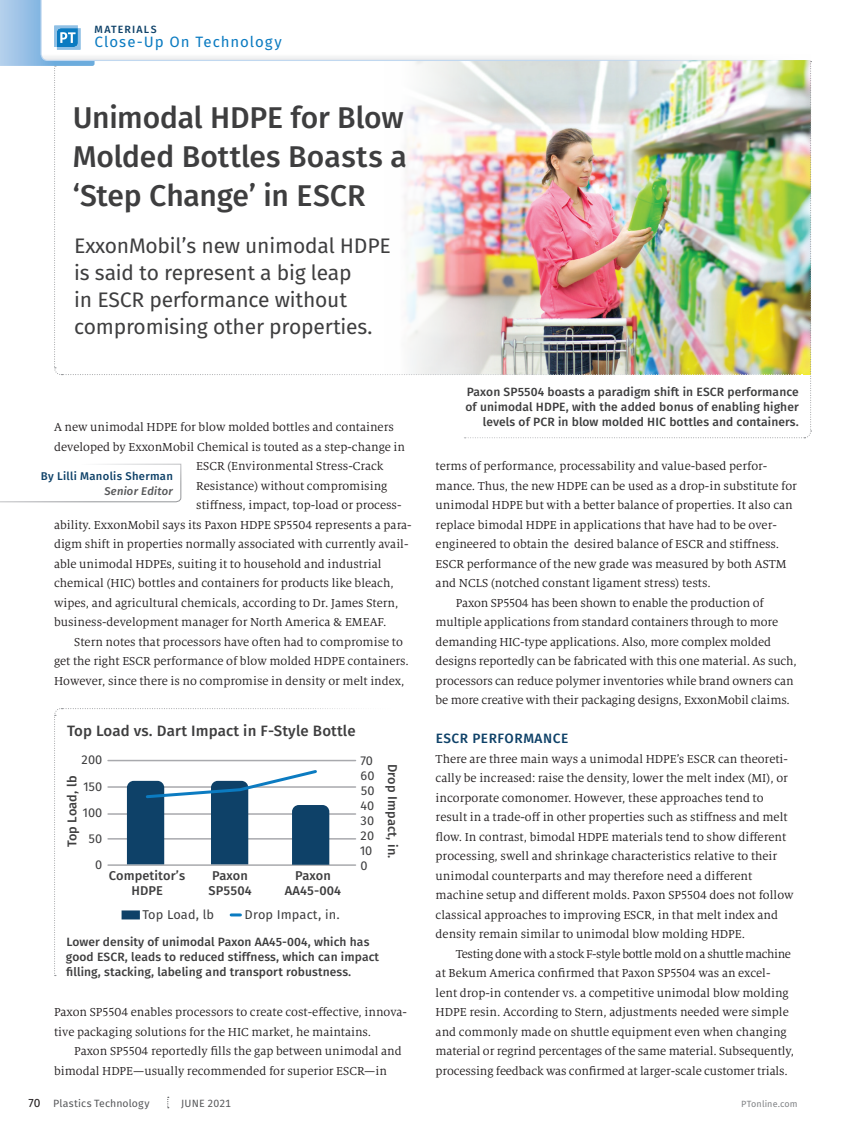
<style>
.page{position:relative;width:851px;height:1134px;background:#fff}
.page>*{position:absolute;margin:0;border:0;box-sizing:border-box;transform-origin:0 0}
._01_TITLE-20_26_90_b{font:30px/39px "Fira Sans OT Medium";letter-spacing:-.005em;color:#3e3e3f;text-align:justify}
._02_Deck-Std__14_18{font:21px/27px "Fira Sans OT";letter-spacing:-.01em;color:#3e3e3f}
._06-Photo_Head{font:15px "Fira Sans OT Medium";letter-spacing:.01em;color:#3e3e3f}
.t1{font:15px "Fira Sans OT";letter-spacing:.065em;color:#0b7bc1}
._04_Body_-_SUBHEAD{font:13.5px "Fira Sans OT Medium";letter-spacing:.04em;color:#0e4168}
._04_Body_w_Indent{font:12.75px/19.5px "Milo Serif OT";color:#231f20}
._04_Body_w_o_Indent{font:12.75px/19.5px "Milo Serif OT";color:#231f20}
._06_Caption-Photo_Ca{font:12.75px/15px "Fira Sans OT Medium";letter-spacing:.01em;color:#3e3e3f;text-align:center}
._06_Caption-Photo_Ca-2{font:12.75px "Fira Sans OT";letter-spacing:.01em;color:#3e3e3f}
._06-Caption-descirpt{font:12px/15px "Fira Sans OT Medium";letter-spacing:.01em;color:#3e3e3f;text-align:right}
._01_Byline_Name{font:11.25px "Fira Sans OT Medium";letter-spacing:.025em;color:#0e4168}
._01_Byline_Title{font:italic 11.25px "Fira Sans OT Medium";letter-spacing:.02em;color:#57585a}
.t2{font:10.5px "Fira Sans OT";letter-spacing:.01em;color:#57585a}
.t3{font:10.5px "Fira Sans OT Medium";letter-spacing:.11em;color:#0e4168}
.t4{font:9px "Fira Sans OT";letter-spacing:.01em;color:#808285}
.s1{font-size:12px;color:#231f20}
</style>
<div class="page">
<svg style="left:0;top:463px;width:182px;height:40px"></svg>
<svg style="left:54px;top:708px;width:303px;height:268px"></svg>
<svg style="left:167px;top:1097px;width:2px;height:11px"></svg>
<img style="left:0;top:0;width:811px;height:439px">
<p class="t3" style="left:95px;top:22px;width:63px">MATERIALS</p>
<p class="t1" style="left:94px;top:31px;width:189px">Close-Up On Technology</p>
<p class="_01_TITLE-20_26_90_b" style="left:73px;top:100px;width:336px">Unimodal HDPE for Blow Molded Bottles Boasts a ‘Step Change’ in ESCR</p>
<p class="_02_Deck-Std__14_18" style="left:74px;top:234px;width:318px">ExxonMobil’s new unimodal HDPE is said to represent a big leap<br>in ESCR performance without compromising other properties.</p>
<p class="_04_Body_w_o_Indent" style="left:54px;top:418px;width:341px">A new unimodal HDPE for blow molded bottles and containers</p>
<p class="_04_Body_w_o_Indent" style="left:54px;top:437px;width:352px">developed by ExxonMobil Chemical is touted as a step-change in</p>
<p class="_04_Body_w_o_Indent" style="left:196px;top:457px;width:189px">ESCR (Environmental Stress-Crack</p>
<p class="_04_Body_w_o_Indent" style="left:196px;top:476px;width:193px">Resistance) without compromising</p>
<p class="_04_Body_w_o_Indent" style="left:196px;top:496px;width:207px">stiffness, impact, top-load or process-</p>
<p class="_04_Body_w_o_Indent" style="left:54px;top:515px;width:359px">ability. ExxonMobil says its Paxon HDPE SP5504 represents a para-</p>
<p class="_04_Body_w_o_Indent" style="left:54px;top:535px;width:356px">digm shift in properties normally associated with currently avail-</p>
<p class="_04_Body_w_o_Indent" style="left:54px;top:554px;width:329px">able unimodal HDPEs, suiting it to household and industrial</p>
<p class="_04_Body_w_o_Indent" style="left:54px;top:574px;width:341px">chemical (HIC) bottles and containers for products like bleach,</p>
<p class="_04_Body_w_o_Indent" style="left:54px;top:593px;width:346px">wipes, and agricultural chemicals, according to Dr. James Stern,</p>
<p class="_04_Body_w_o_Indent" style="left:54px;top:613px;width:334px">business-development manager for North America &amp; EMEAF.</p>
<p class="_04_Body_w_Indent" style="left:54px;top:632px;width:356px;text-indent:20px">Stern notes that processors have often had to compromise to get the right ESCR performance of blow molded HDPE containers.<br>However, since there is no compromise in density or melt index,</p>
<p class="_01_Byline_Name" style="left:41px;top:468px;width:134px">By Lilli Manolis Sherman</p>
<p class="_01_Byline_Title" style="left:104px;top:483px;width:70px">Senior Editor</p>
<p class="_06-Photo_Head" style="left:67px;top:720px;width:290px">Top Load vs. Dart Impact in F-Style Bottle</p>
<p class="_06_Caption-Photo_Ca-2" style="left:81px;top:751px;width:22px">200</p>
<p class="_06_Caption-Photo_Ca-2" style="left:83px;top:777px;width:21px">150</p>
<p class="_06_Caption-Photo_Ca-2" style="left:83px;top:804px;width:21px">100</p>
<p class="_06_Caption-Photo_Ca-2" style="left:89px;top:830px;width:15px">50</p>
<p class="_06_Caption-Photo_Ca-2" style="left:95px;top:856px;width:9px">0</p>
<p class="_06_Caption-Photo_Ca-2" style="left:360px;top:751px;width:14px">70</p>
<p class="_06_Caption-Photo_Ca-2" style="left:360px;top:766px;width:16px">60</p>
<p class="_06_Caption-Photo_Ca-2" style="left:360px;top:781px;width:15px">50</p>
<p class="_06_Caption-Photo_Ca-2" style="left:360px;top:796px;width:15px">40</p>
<p class="_06_Caption-Photo_Ca-2" style="left:360px;top:811px;width:15px">30</p>
<p class="_06_Caption-Photo_Ca-2" style="left:360px;top:826px;width:15px">20</p>
<p class="_06_Caption-Photo_Ca-2" style="left:360px;top:841px;width:14px">10</p>
<p class="_06_Caption-Photo_Ca-2" style="left:360px;top:856px;width:9px">0</p>
<p class="_06_Caption-Photo_Ca" style="left:65px;top:847px;width:73px;rotate:-90deg">Top Load, lb</p>
<p class="_06_Caption-Photo_Ca" style="left:109px;top:869px;width:78px">Competitor’s<br>HDPE</p>
<p class="_06_Caption-Photo_Ca" style="left:285px;top:869px;width:58px">Paxon<br>AA45-004</p>
<p class="_06_Caption-Photo_Ca" style="left:209px;top:869px;width:45px;text-align:left">Paxon<br>SP5504</p>
<p class="_06_Caption-Photo_Ca-2" style="left:142px;top:906px;width:73px">Top Load, lb</p>
<p class="_06_Caption-Photo_Ca-2" style="left:244px;top:906px;width:97px">Drop Impact, in.</p>
<p class="_06_Caption-Photo_Ca" style="left:399px;top:764px;width:96px;rotate:90deg">Drop Impact, in.</p>
<p class="_06-Caption-descirpt" style="left:66px;top:935px;width:315px;text-align:left">Lower density of unimodal Paxon AA45-004, which has good ESCR, leads to reduced stiffness, which can impact filling, stacking, labeling and transport robustness.</p>
<p class="_04_Body_w_Indent" style="left:54px;top:1003px;width:354px">Paxon SP5504 enables processors to create cost-effective, innova&shy;tive packaging solutions for the HIC market, he maintains.</p>
<p class="_04_Body_w_Indent" style="left:54px;top:1042px;width:349px;text-indent:20px">Paxon SP5504 reportedly fills the gap between unimodal and bimodal HDPE—usually recommended for superior ESCR—in</p>
<p class="_06-Caption-descirpt" style="left:465px;top:385px;width:335px">Paxon SP5504 boasts a paradigm shift in ESCR performance of unimodal HDPE, with the added bonus of enabling higher levels of PCR in blow molded HIC bottles and containers.</p>
<p class="_04_Body_w_Indent" style="left:435px;top:457px;width:363px">terms of performance, processability and value-based perfor&shy;mance. Thus, the new HDPE can be used as a drop-in substitute for unimodal HDPE but with a better balance of properties. It also can replace bimodal HDPE in applications that have had to be over&shy;engineered to obtain the desired balance of ESCR and stiffness.<br>ESCR performance of the new grade was measured by both ASTM and NCLS (notched constant ligament stress) tests.</p>
<p class="_04_Body_w_Indent" style="left:435px;top:593px;width:363px;text-indent:20px">Paxon SP5504 has been shown to enable the production of multiple applications from standard containers through to more demanding HIC-type applications. Also, more complex molded designs reportedly can be fabricated with this one material. As such, processors can reduce polymer inventories while brand owners can be more creative with their packaging designs, ExxonMobil claims.</p>
<p class="_04_Body_-_SUBHEAD" style="left:435px;top:729px;width:134px">ESCR PERFORMANCE</p>
<p class="_04_Body_w_o_Indent" style="left:435px;top:749px;width:359px">There are three main ways a unimodal HDPE’s ESCR can theoreti&shy;cally be increased: raise the density, lower the melt index (MI), or incorporate comonomer. However, these approaches tend to result in a trade-off in other properties such as stiffness and melt flow. In contrast, bimodal HDPE materials tend to show different processing, swell and shrinkage characteristics relative to their unimodal counterparts and may therefore need a different machine setup and different molds. Paxon SP5504 does not follow classical approaches to improving ESCR, in that melt index and density remain similar to unimodal blow molding HDPE.</p>
<p class="_04_Body_w_Indent" style="left:435px;top:944px;width:360px;text-indent:20px">Testing done with a stock F-style bottle mold on a shuttle machine at Bekum America confirmed that Paxon SP5504 was an excel&shy;lent drop-in contender vs. a competitive unimodal blow molding HDPE resin. According to Stern, adjustments needed were simple and commonly made on shuttle equipment even when changing material or regrind percentages of the same material. Subsequently, processing feedback was confirmed at larger-scale customer trials.</p>
<p class="t2" style="left:29px;top:1096px;width:122px"><span class="s1">70</span> Plastics Technology</p>
<p class="t2" style="left:181px;top:1096px;width:51px">JUNE 2021</p>
<p class="t4" style="left:741px;top:1098px;width:58px">PTonline.com</p>
</div>
